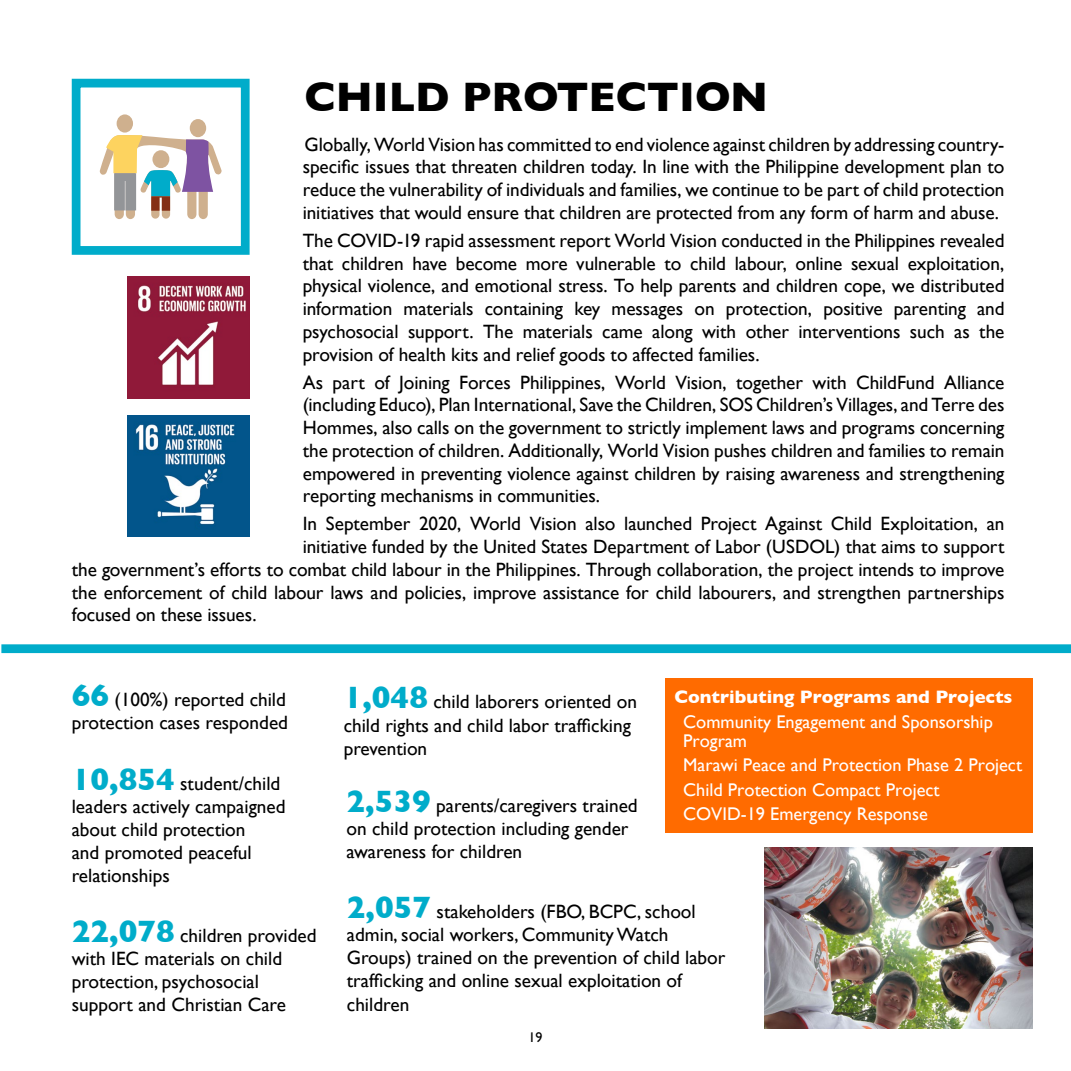
<style>
.page{position:relative;width:1071px;height:1071px;background:#fff}
.page>*{position:absolute;margin:0;border:0;box-sizing:border-box;transform-origin:0 0}
.t1{font:700 42px "Gill Sans";color:#000}
.t2{font:19.25px/23.1px "Gill Sans";color:#000}
.t3{font:18.38px/24.5px "Gill Sans";color:#fff}
.t4{font:700 18.38px "Gill Sans";color:#fff}
.t5{font:14px "Gill Sans";color:#000}
.s1{font-weight:700;font-size:31.5px;color:#00acca}
</style>
<div class="page">
<div style="left:72px;top:79px;width:178px;height:176px;border:9px solid #00acca"></div>
<img style="left:128px;top:276px;width:122px;height:122px">
<img style="left:128px;top:415px;width:122px;height:122px">
<div style="left:117px;top:114px;width:16px;height:19px;background:#cfb08e;border-radius:50%"></div>
<div style="left:190px;top:119px;width:16px;height:18px;background:#cfb08e;border-radius:50%"></div>
<svg style="left:99px;top:135px;width:123px;height:84px"></svg>
<img style="left:764px;top:847px;width:269px;height:182px">
<div style="left:666px;top:678px;width:367px;height:155px;background:#ff6b00"></div>
<div style="left:1px;top:644px;width:1070px;height:9px;background:#00acca"></div>
<h1 class="t1" style="left:304px;top:64px;width:465px">CHILD PROTECTION</h1>
<p class="t2" style="left:303px;top:132px;width:703px;text-align:justify">Globally, World Vision has committed to end violence against children by addressing country&shy;specific issues that threaten children today. In line with the Philippine development plan to reduce the vulnerability of individuals and families, we continue to be part of child protection initiatives that would ensure that children are protected from any form of harm and abuse.</p>
<p class="t2" style="left:303px;top:229px;width:703px;text-align:justify">The COVID-19 rapid assessment report World Vision conducted in the Philippines revealed that children have become more vulnerable to child labour, online sexual exploitation, physical violence, and emotional stress. To help parents and children cope, we distributed information materials containing key messages on protection, positive parenting and psychosocial support. The materials came along with other interventions such as the provision of health kits and relief goods to affected families.</p>
<p class="t2" style="left:303px;top:370px;width:703px;text-align:justify">As part of Joining Forces Philippines, World Vision, together with ChildFund Alliance (including Educo), Plan International, Save the Children, SOS Children’s Villages, and Terre des Hommes, also calls on the government to strictly implement laws and programs concerning the protection of children. Additionally, World Vision pushes children and families to remain empowered in preventing violence against children by raising awareness and strengthening reporting mechanisms in communities.</p>
<p class="t2" style="left:303px;top:512px;width:703px">In September 2020, World Vision also launched Project Against Child Exploitation, an</p>
<p class="t2" style="left:303px;top:535px;width:703px">initiative funded by the United States Department of Labor (USDOL) that aims to support</p>
<p class="t2" style="left:72px;top:558px;width:934px">the government’s efforts to combat child labour in the Philippines. Through collaboration, the project intends to improve</p>
<p class="t2" style="left:72px;top:580px;width:934px">the enforcement of child labour laws and policies, improve assistance for child labourers, and strengthen partnerships</p>
<p class="t2" style="left:72px;top:603px;width:186px">focused on these issues.</p>
<p class="t2" style="left:72px;top:687px;width:218px"><span class="s1">66</span> (100%) reported child protection cases responded</p>
<p class="t2" style="left:344px;top:690px;width:295px"><span class="s1">1,048</span> child laborers oriented on child rights and child labor trafficking prevention</p>
<p class="t2" style="left:72px;top:771px;width:215px"><span class="s1">10,854</span> student/child leaders actively campaigned about child protection<br>and promoted peaceful relationships</p>
<p class="t2" style="left:347px;top:794px;width:293px"><span class="s1">2,539</span> parents/caregivers trained on child protection including gender awareness for children</p>
<p class="t4" style="left:674px;top:682px;width:340px">Contributing Programs and Projects</p>
<p class="t3" style="left:683px;top:712px;width:311px;line-height:19.2px">Community Engagement and Sponsorship<br>Program</p>
<p class="t3" style="left:683px;top:753px;width:340px">Marawi Peace and Protection Phase 2 Project<br>Child Protection Compact Project<br>COVID-19 Emergency Response</p>
<p class="t2" style="left:72px;top:923px;width:246px"><span class="s1">22,078</span> children provided with IEC materials on child protection, psychosocial support and Christian Care</p>
<p class="t2" style="left:347px;top:900px;width:380px"><span class="s1">2,057</span> stakeholders (FBO, BCPC, school admin, social workers, Community Watch Groups) trained on the prevention of child labor trafficking and online sexual exploitation of children</p>
<p class="t5" style="left:528px;top:1029px;width:15px">19</p>
</div>
